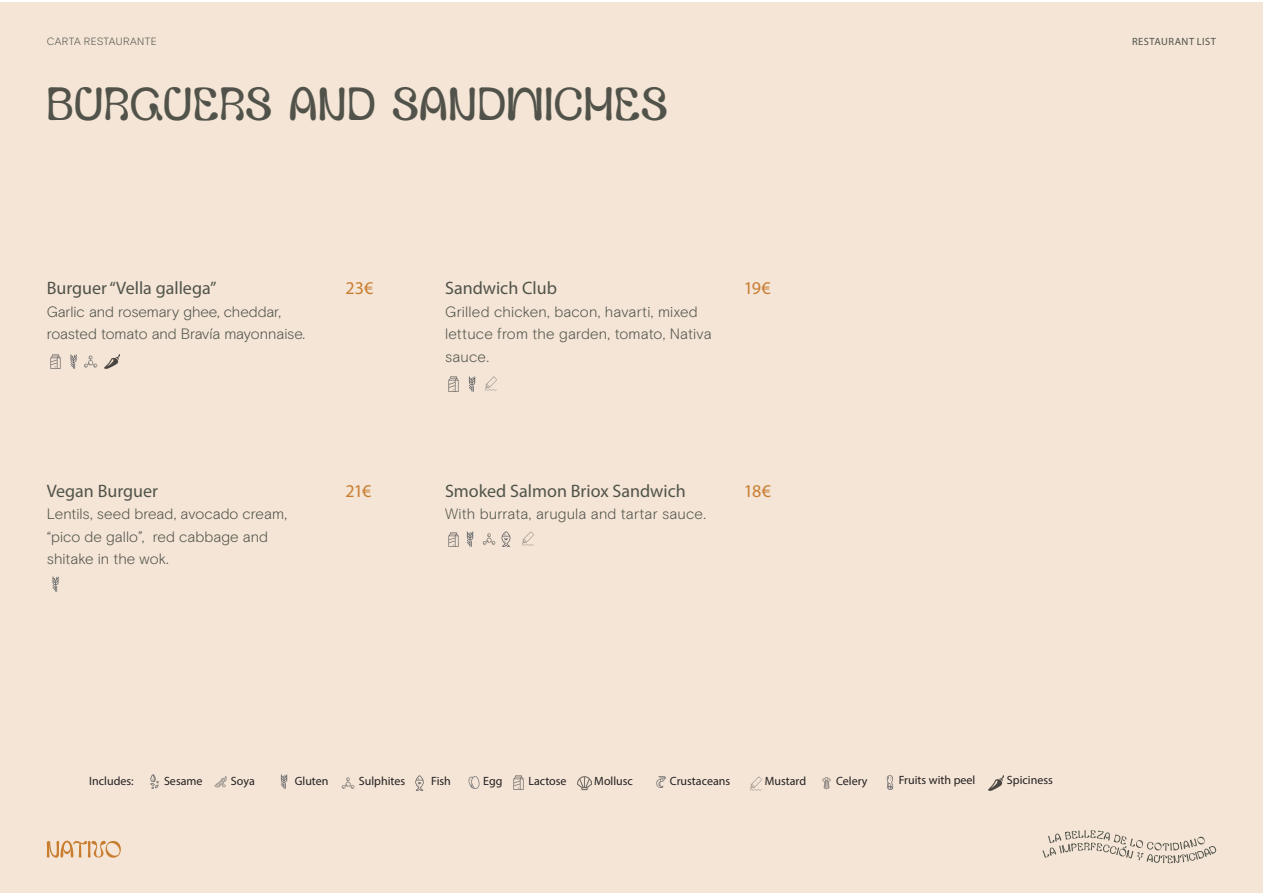
<style>
.page{position:relative;width:1263px;height:893px;background:#fff}
.page>*{position:absolute;margin:0;border:0;box-sizing:border-box;transform-origin:0 0}
.Titulo-comida-ENG{font:43.5px "Glyph World Meadow";letter-spacing:.01em;color:#51534a}
.Nombre-plato_CAST{font:18px "Myriad Pro";color:#51534a}
.Precio-plato{font:18px "Myriad Pro";letter-spacing:-.05em;color:#c97d31}
.Nombre-plato_CAST-2{font:300 15px "Basis Grotesque Pro";letter-spacing:-.005em;color:#51534a}
.Descripcion-plato_ENG{font:300 15px/22.5px "Basis Grotesque Pro";color:#51534a}
.Descripcion-plato_CAST{font:300 15px/22.5px "Basis Grotesque Pro";letter-spacing:.01em;color:#51534a}
.Descripcion_plato{font:12px "Myriad Pro";color:#231f20}
.migadepan{font:300 10.5px "Basis Grotesque Pro";letter-spacing:.035em;color:#51534a}
.migadepan-2{font:10.5px "Myriad Pro";letter-spacing:.045em;color:#51534a}
</style>
<div class="page">
<div style="left:0;top:2px;width:1263px;height:891px;background:#f4e5d6"></div>
<svg style="left:47px;top:840px;width:74px;height:18px"></svg>
<svg style="left:1042px;top:830px;width:175px;height:33px"></svg>
<img style="left:52px;top:577px;width:7px;height:14px">
<img style="left:448px;top:532px;width:11px;height:14px">
<img style="left:482px;top:533px;width:14px;height:12px">
<img style="left:105px;top:354px;width:14px;height:15px">
<img style="left:501px;top:532px;width:10px;height:14px">
<img style="left:521px;top:531px;width:13px;height:15px">
<img style="left:466px;top:532px;width:8px;height:14px">
<img style="left:448px;top:377px;width:11px;height:14px">
<img style="left:468px;top:377px;width:8px;height:14px">
<img style="left:484px;top:376px;width:13px;height:15px">
<img style="left:50px;top:355px;width:11px;height:14px">
<img style="left:70px;top:354px;width:28px;height:15px">
<img style="left:150px;top:774px;width:9px;height:15px">
<img style="left:214px;top:776px;width:13px;height:12px">
<img style="left:280px;top:774px;width:8px;height:15px">
<img style="left:989px;top:776px;width:14px;height:14px">
<img style="left:341px;top:777px;width:14px;height:12px">
<img style="left:415px;top:776px;width:9px;height:14px">
<svg style="left:469px;top:777px;width:11px;height:11px"></svg>
<img style="left:513px;top:776px;width:11px;height:14px">
<img style="left:577px;top:776px;width:15px;height:14px">
<svg style="left:656px;top:777px;width:10px;height:11px"></svg>
<img style="left:749px;top:776px;width:13px;height:15px">
<svg style="left:886px;top:776px;width:8px;height:13px"></svg>
<img style="left:822px;top:777px;width:9px;height:13px">
<p class="migadepan" style="left:47px;top:35px;width:112px">CARTA RESTAURANTE</p>
<p class="migadepan-2" style="left:1132px;top:35px;width:86px">RESTAURANT LIST</p>
<p class="Titulo-comida-ENG" style="left:47px;top:73px;width:623px">BURGUERS AND SANDWICHES</p>
<p class="Nombre-plato_CAST" style="left:47px;top:277px;width:171px">Burguer “Vella gallega”</p>
<p class="Nombre-plato_CAST-2" style="left:47px;top:303px;width:236px">Garlic and rosemary ghee, cheddar,</p>
<p class="Nombre-plato_CAST-2" style="left:47px;top:325px;width:260px">roasted tomato and Bravía mayonnaise.</p>
<p class="Nombre-plato_CAST" style="left:445px;top:277px;width:113px">Sandwich Club</p>
<p class="Descripcion-plato_CAST" style="left:445px;top:300px;width:268px">Grilled chicken, bacon, havarti, mixed lettuce from the garden, tomato, Nativa sauce.</p>
<p class="Precio-plato" style="left:345px;top:277px;width:29px">23€</p>
<p class="Precio-plato" style="left:744px;top:277px;width:29px">19€</p>
<p class="Nombre-plato_CAST" style="left:47px;top:480px;width:113px">Vegan Burguer</p>
<p class="Descripcion-plato_ENG" style="left:47px;top:503px;width:242px">Lentils, seed bread, avocado cream, “pico de gallo”, red cabbage and</p>
<p class="Descripcion-plato_ENG" style="left:47px;top:548px;width:124px">shitake in the wok.</p>
<p class="Nombre-plato_CAST" style="left:445px;top:480px;width:242px">Smoked Salmon Briox Sandwich</p>
<p class="Nombre-plato_CAST-2" style="left:445px;top:505px;width:262px">With burrata, arugula and tartar sauce.</p>
<p class="Precio-plato" style="left:345px;top:480px;width:27px">21€</p>
<p class="Precio-plato" style="left:744px;top:480px;width:29px">18€</p>
<p class="Descripcion_plato" style="left:89px;top:774px;width:46px">Includes:</p>
<p class="Descripcion_plato" style="left:164px;top:773px;width:40px">Sesame</p>
<p class="Descripcion_plato" style="left:231px;top:774px;width:25px">Soya</p>
<p class="Descripcion_plato" style="left:295px;top:774px;width:35px">Gluten</p>
<p class="Descripcion_plato" style="left:359px;top:774px;width:48px">Sulphites</p>
<p class="Descripcion_plato" style="left:431px;top:774px;width:21px">Fish</p>
<p class="Descripcion_plato" style="left:483px;top:774px;width:21px">Egg</p>
<p class="Descripcion_plato" style="left:528px;top:774px;width:40px">Lactose</p>
<p class="Descripcion_plato" style="left:594px;top:774px;width:40px">Mollusc</p>
<p class="Descripcion_plato" style="left:670px;top:774px;width:62px">Crustaceans</p>
<p class="Descripcion_plato" style="left:765px;top:774px;width:43px">Mustard</p>
<p class="Descripcion_plato" style="left:836px;top:774px;width:33px">Celery</p>
<p class="Descripcion_plato" style="left:899px;top:773px;width:78px">Fruits with peel</p>
<p class="Descripcion_plato" style="left:1007px;top:773px;width:47px">Spiciness</p>
</div>
